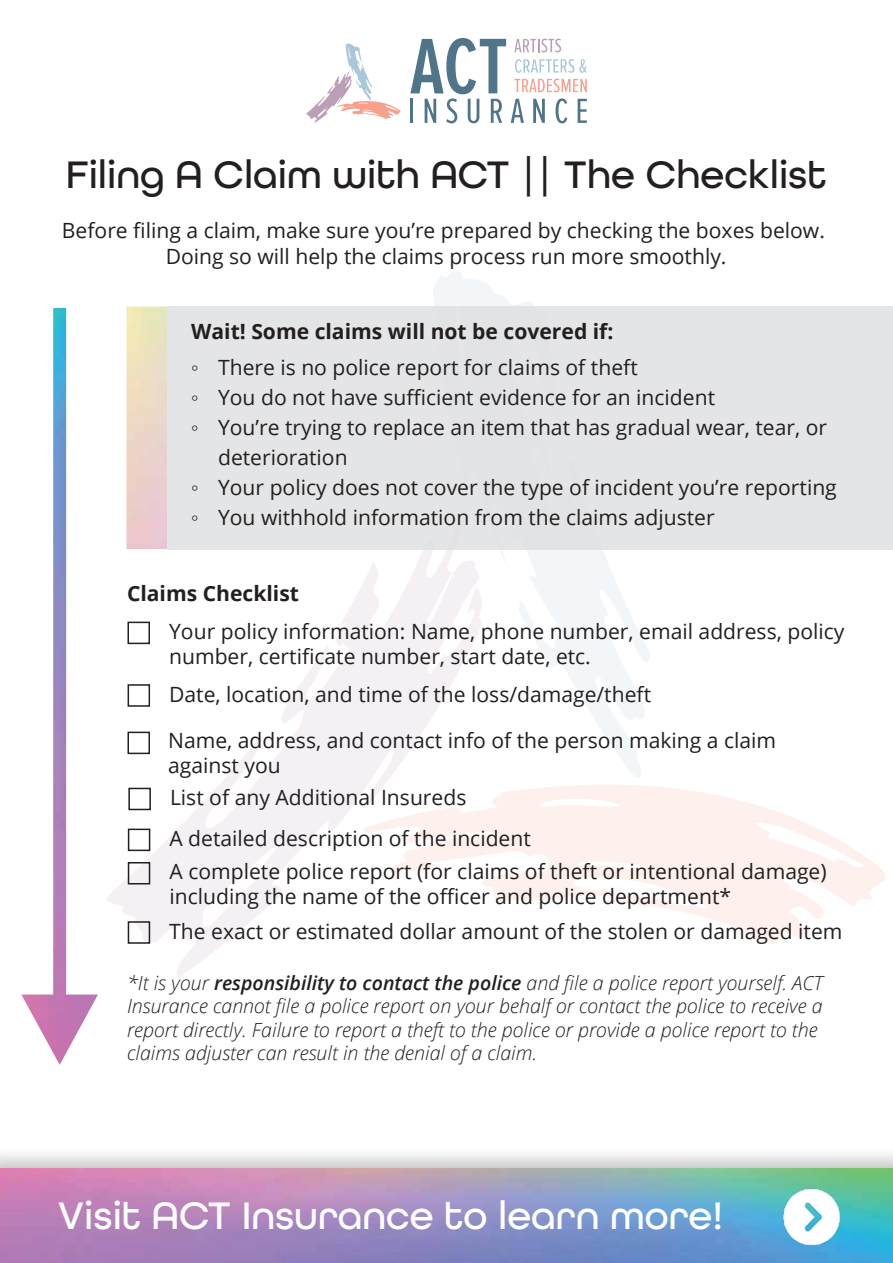
<style>
.page{position:relative;width:893px;height:1263px;background:#fff}
.page>*{position:absolute;margin:0;border:0;box-sizing:border-box;transform-origin:0 0}
.t1{font:500 40.5px "All Round Gothic";color:#231f20}
.t2{font:500 40.5px "All Round Gothic";color:#fff}
.t3{font:21px/25.2px "Open Sans";color:#231f20}
.t4{font:700 21px "Open Sans";color:#231f20}
.t5{font:italic 300 19.5px/23.4px "Open Sans";color:#231f20}
.s1{font-weight:700}
.s2{font-family:"Times New Roman"}
.s3{font-weight:600}
</style>
<div class="page">
<svg style="left:433px;top:272px;width:217px;height:505px"></svg>
<svg style="left:107px;top:550px;width:383px;height:428px"></svg>
<svg style="left:363px;top:777px;width:522px;height:168px"></svg>
<img style="left:126px;top:307px;width:41px;height:242px">
<div style="left:167px;top:307px;width:726px;height:243px;background:#e4e5e6"></div>
<div style="left:127px;top:622px;width:23px;height:22px;border:2px solid #231f20"></div>
<div style="left:128px;top:684px;width:22px;height:23px;border:2px solid #231f20"></div>
<div style="left:127px;top:732px;width:23px;height:22px;border:2px solid #231f20"></div>
<div style="left:128px;top:788px;width:23px;height:22px;border:2px solid #231f20"></div>
<div style="left:128px;top:829px;width:22px;height:22px;border:2px solid #231f20"></div>
<div style="left:128px;top:862px;width:22px;height:22px;border:2px solid #231f20"></div>
<div style="left:128px;top:921px;width:22px;height:23px;border:2px solid #231f20"></div>
<svg style="left:306px;top:43px;width:95px;height:80px"></svg>
<svg style="left:410px;top:38px;width:177px;height:85px"></svg>
<img style="left:0;top:1168px;width:893px;height:95px">
<img style="left:778px;top:1183px;width:67px;height:67px">
<img style="left:21px;top:308px;width:77px;height:757px">
<h1 class="t1" style="left:66px;top:151px;width:762px">Filing A Claim with ACT || The Checklist</h1>
<p class="t3" style="left:62px;top:218px;width:764px;text-align:center">Before filing a claim, make sure you’re prepared by checking the boxes below.<br>Doing so will help the claims process run more smoothly.</p>
<p class="t3" style="left:191px;top:313px;width:448px;line-height:35.4px"><span class="s1">Wait! Some claims will not be covered if:<br></span><span class="s2">◦</span> There is no police report for claims of theft</p>
<p class="t3" style="left:191px;top:384px;width:525px"><span class="s2">◦</span> You do not have sufficient evidence for an incident</p>
<p class="t3" style="left:191px;top:414px;width:637px"><span class="s2">◦</span> You’re trying to replace an item that has gradual wear, tear, or</p>
<p class="t3" style="left:218px;top:444px;width:131px">deterioration</p>
<p class="t3" style="left:191px;top:474px;width:647px"><span class="s2">◦</span> Your policy does not cover the type of incident you’re reporting</p>
<p class="t3" style="left:191px;top:504px;width:525px"><span class="s2">◦</span> You withhold information from the claims adjuster</p>
<p class="t4" style="left:127px;top:578px;width:173px">Claims Checklist</p>
<p class="t3" style="left:169px;top:618px;width:677px">Your policy information: Name, phone number, email address, policy number, certificate number, start date, etc.</p>
<p class="t3" style="left:168px;top:670px;width:610px;line-height:46px">Date, location, and time of the loss/damage/theft<br>Name, address, and contact info of the person making a claim</p>
<p class="t3" style="left:168px;top:749px;width:300px;line-height:32.2px">against you<br>List of any Additional Insureds</p>
<p class="t3" style="left:169px;top:821px;width:659px;line-height:33px">A detailed description of the incident<br>A complete police report (for claims of theft or intentional damage)</p>
<p class="t3" style="left:169px;top:879px;width:675px;line-height:34.3px">including the name of the officer and police department*<br>The exact or estimated dollar amount of the stolen or damaged item</p>
<p class="t5" style="left:127px;top:970px;width:697px">*It is your <span class="s3">responsibility to contact the police</span> and file a police report yourself. ACT Insurance cannot file a police report on your behalf or contact the police to receive a report directly. Failure to report a theft to the police or provide a police report to the claims adjuster can result in the denial of a claim.</p>
<h1 class="t2" style="left:58px;top:1191px;width:667px">Visit ACT Insurance to learn more!</h1>
</div>
